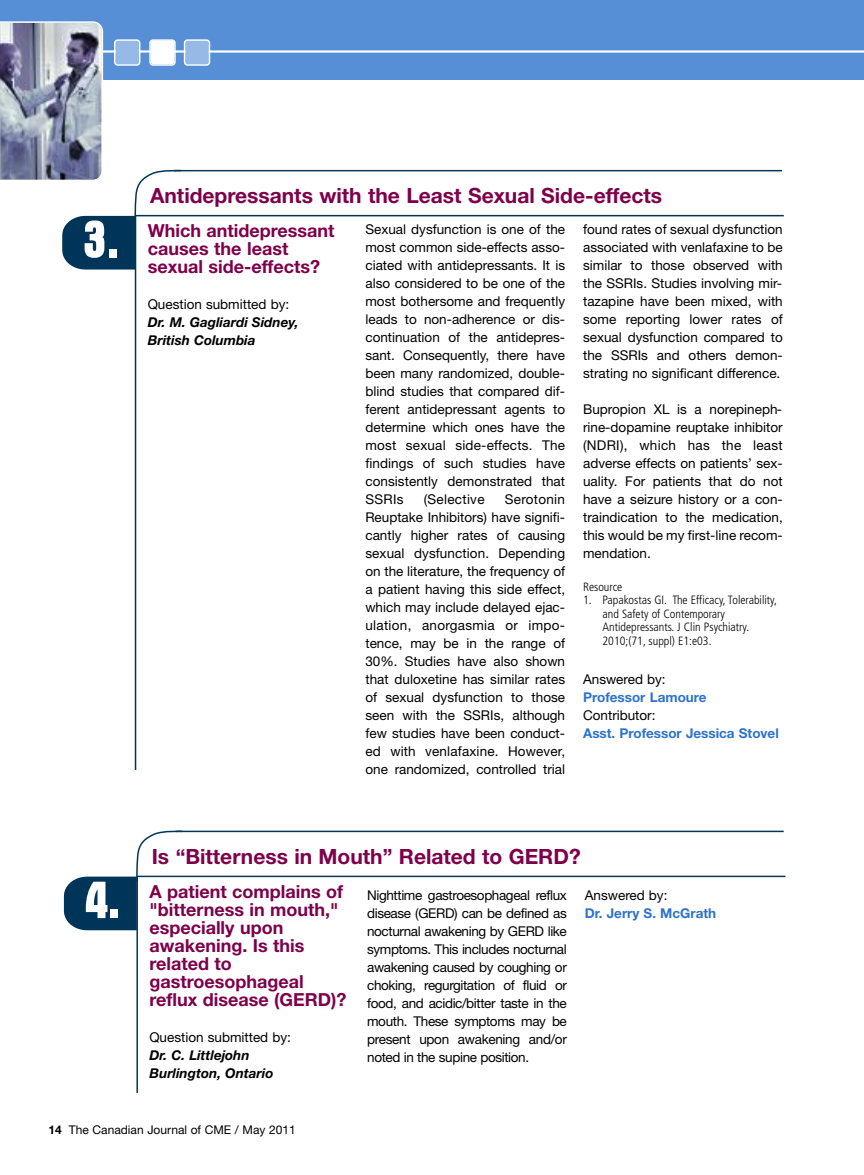
<style>
.page{position:relative;width:864px;height:1175px;background:#fff}
.page>*{position:absolute;margin:0;border:0;box-sizing:border-box;transform-origin:0 0}
.t1{font:700 condensed 54.45px "Aurora BT";color:#fff}
.t2{font:700 21px "Helvetica Neue";color:#7e004b}
.t3{font:700 18px/18px "Helvetica Neue";color:#7e004b}
.t4{font:13.5px/18px "Helvetica Neue";color:#000;text-align:justify}
.t5{font:italic 700 13.5px/18px "Helvetica Neue";color:#000}
.t6{font:700 13.5px "Helvetica Neue";color:#2d72cc}
.t7{font:13.5px "Helvetica Neue";letter-spacing:.02em;color:#000}
.t8{font:300 condensed 12px/13.5px "Frutiger";color:#000}
.t9{font:12px "Helvetica Neue";color:#000}
.s1{font-weight:700}
</style>
<div class="page">
<div style="left:0;top:0;width:864px;height:80px;background:#578fd6"></div>
<hr style="left:7px;top:50px;width:857px;height:3px;background:#fff">
<hr style="left:174px;top:170px;width:608px;height:1px;background:#00355a">
<hr style="left:135px;top:216px;width:1px;height:554px;background:#00355a">
<hr style="left:136px;top:215px;width:648px;height:1px;background:#00355a">
<svg style="left:0;top:21px;width:210px;height:248px"></svg>
<hr style="left:176px;top:830px;width:608px;height:2px;background:#00355a">
<hr style="left:136px;top:876px;width:2px;height:216px;background:#00355a">
<hr style="left:137px;top:875px;width:648px;height:2px;background:#00355a">
<svg style="left:64px;top:830px;width:120px;height:100px"></svg>
<h1 class="t1" style="left:83px;top:207px;width:37px">3.</h1>
<h1 class="t1" style="left:85px;top:867px;width:37px">4.</h1>
<h2 class="t2" style="left:150px;top:188px;width:513px">Antidepressants with the Least Sexual Side-effects</h2>
<h3 class="t3" style="left:148px;top:223px;width:188px">Which antidepressant causes the least sexual side-effects?</h3>
<p class="t4" style="left:148px;top:297px;width:143px">Question submitted by:</p>
<p class="t5" style="left:148px;top:315px;width:152px">Dr. M. Gagliardi Sidney,<br>British Columbia</p>
<p class="t4" style="left:365px;top:222px;width:201px">Sexual dysfunction is one of the most common side-effects asso&shy;ciated with antidepressants. It is also considered to be one of the most bothersome and frequently leads to non-adherence or dis&shy;continuation of the antidepres&shy;sant. Consequently, there have been many randomized, double&shy;blind studies that compared dif&shy;ferent antidepressant agents to determine which ones have the most sexual side-effects. The findings of such studies have consistently demonstrated that SSRIs</p>
<p class="t4" style="left:365px;top:492px;width:201px;text-indent:139px">Serotonin Reuptake Inhibitors) have signifi&shy;cantly higher rates of causing sexual dysfunction. Depending on the literature, the frequency of a patient having this side effect, which may include delayed ejac&shy;ulation, anorgasmia or impo&shy;tence, may be in the range of 30%. Studies have also shown that duloxetine has similar rates of sexual dysfunction to those seen with the SSRIs, although few studies have been conduct&shy;ed with venlafaxine. However, one randomized, controlled trial</p>
<p class="t7" style="left:424px;top:494px;width:62px">(Selective</p>
<p class="t4" style="left:583px;top:222px;width:201px">found rates of sexual dysfunction associated with venlafaxine to be similar to those observed with the SSRIs. Studies involving mir&shy;tazapine have been mixed, with some reporting lower rates of sexual dysfunction compared to the SSRIs and others demon&shy;strating no significant difference.</p>
<p class="t4" style="left:583px;top:402px;width:201px">Bupropion XL is a norepineph&shy;rine-dopamine reuptake inhibitor (NDRI), which has the least adverse effects on patients’ sex&shy;uality. For patients that do not have a seizure history or a con&shy;traindication to the medication, this would be my first-line recom&shy;mendation.</p>
<p class="t8" style="left:583px;top:580px;width:41px">Resource</p>
<p class="t8" style="left:603px;top:594px;width:176px;text-indent:-19px">1. Papakostas GI. The Efficacy, Tolerability, and Safety of Contemporary Antidepressants. J Clin Psychiatry.<br>2010;(71, suppl) E1:e03.</p>
<p class="t4" style="left:583px;top:672px;width:84px">Answered by:</p>
<p class="t6" style="left:583px;top:692px;width:125px">Professor Lamoure</p>
<p class="t4" style="left:583px;top:708px;width:74px">Contributor:</p>
<p class="t6" style="left:583px;top:728px;width:197px">Asst. Professor Jessica Stovel</p>
<h2 class="t2" style="left:152px;top:849px;width:430px">Is “Bitterness in Mouth” Related to GERD?</h2>
<h3 class="t3" style="left:149px;top:884px;width:199px">A patient complains of "bitterness in mouth," especially upon awakening. Is this related to gastroesophageal reflux disease (GERD)?</h3>
<p class="t4" style="left:149px;top:1029px;width:143px">Question submitted by:</p>
<p class="t5" style="left:149px;top:1047px;width:125px">Dr. C. Littlejohn<br>Burlington, Ontario</p>
<p class="t4" style="left:367px;top:888px;width:201px">Nighttime gastroesophageal reflux disease (GERD) can be defined as nocturnal awakening by GERD like symptoms. This includes nocturnal awakening caused by coughing or choking, regurgitation of fluid or food, and acidic/bitter taste in the mouth. These symptoms may be present upon awakening and/or noted in the supine position.</p>
<p class="t4" style="left:585px;top:888px;width:84px">Answered by:</p>
<p class="t6" style="left:585px;top:908px;width:133px">Dr. Jerry S. McGrath</p>
<p class="t9" style="left:48px;top:1125px;width:249px"><span class="s1">14</span> The Canadian Journal of CME / May 2011</p>
</div>
